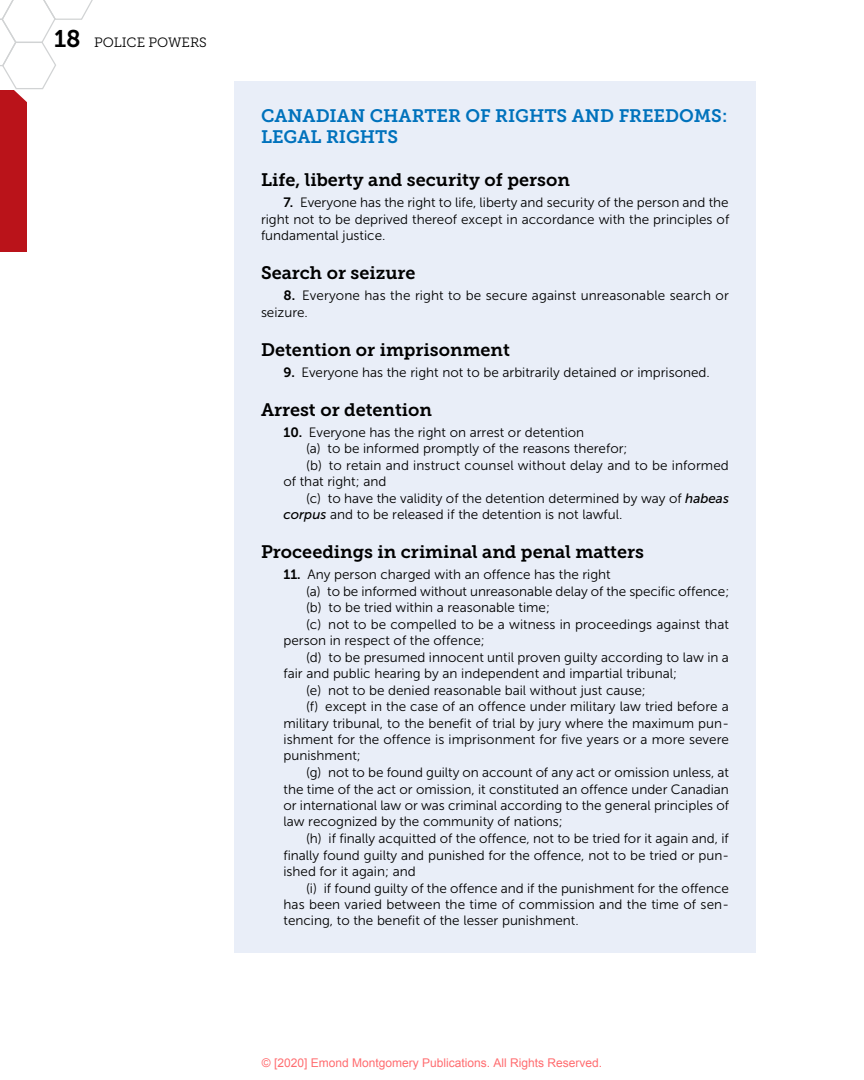
<style>
.page{position:relative;width:864px;height:1080px;background:#fff}
.page>*{position:absolute;margin:0;border:0;box-sizing:border-box;transform-origin:0 0}
.t1{font:18px "Museo Slab 700";color:#000}
.t2{font:18px/21px "Museo Slab 700";color:#0072bc}
.t3{font:13.5px/16.5px "Museo Sans 300";color:#000;text-align:justify}
.t4{font:13.5px "Museo Slab 300";color:#000}
.t5{font:12px "Arial";color:rgb(255 28 33/.65)}
.s1{font-family:"Museo Slab 700";font-size:24px}
.s2{font-family:"Museo Sans 700"}
.s3{font-family:"Museo Sans 500";font-style:italic}
</style>
<div class="page">
<svg style="left:0;top:0;width:93px;height:252px"></svg>
<div style="left:234px;top:81px;width:522px;height:871px;background:#e9eef8"></div>
<p class="t4" style="left:54px;top:34px;width:154px"><span class="s1">18</span> POLICE POWERS</p>
<h1 class="t2" style="left:261px;top:105px;width:468px">CANADIAN CHARTER OF RIGHTS AND FREEDOMS:<br>LEGAL RIGHTS</h1>
<h1 class="t1" style="left:261px;top:170px;width:310px">Life, liberty and security of person</h1>
<p class="t3" style="left:261px;top:194px;width:470px;text-indent:22px"><span class="s2">7.</span> Everyone has the right to life, liberty and security of the person and the right not to be deprived thereof except in accordance with the principles of fundamental justice.</p>
<h1 class="t1" style="left:261px;top:263px;width:156px">Search or seizure</h1>
<p class="t3" style="left:261px;top:287px;width:469px;text-indent:22px"><span class="s2">8.</span> Everyone has the right to be secure against unreasonable search or seizure.</p>
<h1 class="t1" style="left:261px;top:339px;width:250px">Detention or imprisonment</h1>
<p class="t3" style="left:284px;top:364px;width:428px"><span class="s2">9.</span> Everyone has the right not to be arbitrarily detained or imprisoned.</p>
<h1 class="t1" style="left:261px;top:399px;width:173px">Arrest or detention</h1>
<p class="t3" style="left:284px;top:424px;width:302px"><span class="s2">10.</span> Everyone has the right on arrest or detention</p>
<p class="t3" style="left:306px;top:440px;width:323px">(a) to be informed promptly of the reasons therefor;</p>
<p class="t3" style="left:306px;top:457px;width:424px">(b) to retain and instruct counsel without delay and to be informed</p>
<p class="t3" style="left:284px;top:473px;width:104px">of that right; and</p>
<p class="t3" style="left:306px;top:490px;width:425px">(c) to have the validity of the detention determined by way of <span class="s3">habeas</span></p>
<p class="t3" style="left:284px;top:506px;width:341px"><span class="s3">corpus</span> and to be released if the detention is not lawful.</p>
<h1 class="t1" style="left:261px;top:542px;width:385px">Proceedings in criminal and penal matters</h1>
<p class="t3" style="left:284px;top:566px;width:329px"><span class="s2">11.</span> Any person charged with an offence has the right</p>
<p class="t3" style="left:306px;top:583px;width:425px">(a) to be informed without unreasonable delay of the specific offence;</p>
<p class="t3" style="left:306px;top:599px;width:245px">(b) to be tried within a reasonable time;</p>
<p class="t3" style="left:306px;top:616px;width:424px">(c) not to be compelled to be a witness in proceedings against that</p>
<p class="t3" style="left:284px;top:632px;width:203px">person in respect of the offence;</p>
<p class="t3" style="left:306px;top:649px;width:424px">(d) to be presumed innocent until proven guilty according to law in a</p>
<p class="t3" style="left:284px;top:665px;width:395px">fair and public hearing by an independent and impartial tribunal;</p>
<p class="t3" style="left:306px;top:682px;width:341px">(e) not to be denied reasonable bail without just cause;</p>
<p class="t3" style="left:306px;top:698px;width:424px">(f) except in the case of an offence under military law tried before a</p>
<p class="t3" style="left:284px;top:715px;width:447px">military tribunal, to the benefit of trial by jury where the maximum pun-</p>
<p class="t3" style="left:284px;top:731px;width:447px">ishment for the offence is imprisonment for five years or a more severe</p>
<p class="t3" style="left:284px;top:748px;width:79px">punishment;</p>
<p class="t3" style="left:306px;top:764px;width:425px">(g) not to be found guilty on account of any act or omission unless, at</p>
<p class="t3" style="left:284px;top:781px;width:447px">the time of the act or omission, it constituted an offence under Canadian</p>
<p class="t3" style="left:284px;top:797px;width:447px">or international law or was criminal according to the general principles of</p>
<p class="t3" style="left:284px;top:814px;width:281px">law recognized by the community of nations;</p>
<p class="t3" style="left:306px;top:830px;width:424px">(h) if finally acquitted of the offence, not to be tried for it again and, if</p>
<p class="t3" style="left:284px;top:847px;width:447px">finally found guilty and punished for the offence, not to be tried or pun-</p>
<p class="t3" style="left:284px;top:863px;width:134px">ished for it again; and</p>
<p class="t3" style="left:306px;top:880px;width:424px">(i) if found guilty of the offence and if the punishment for the offence</p>
<p class="t3" style="left:284px;top:896px;width:447px">has been varied between the time of commission and the time of sen-</p>
<p class="t3" style="left:284px;top:913px;width:297px">tencing, to the benefit of the lesser punishment.</p>
<p class="t5" style="left:262px;top:1055px;width:342px">© [2020] Emond Montgomery Publications. All Rights Reserved.</p>
</div>
